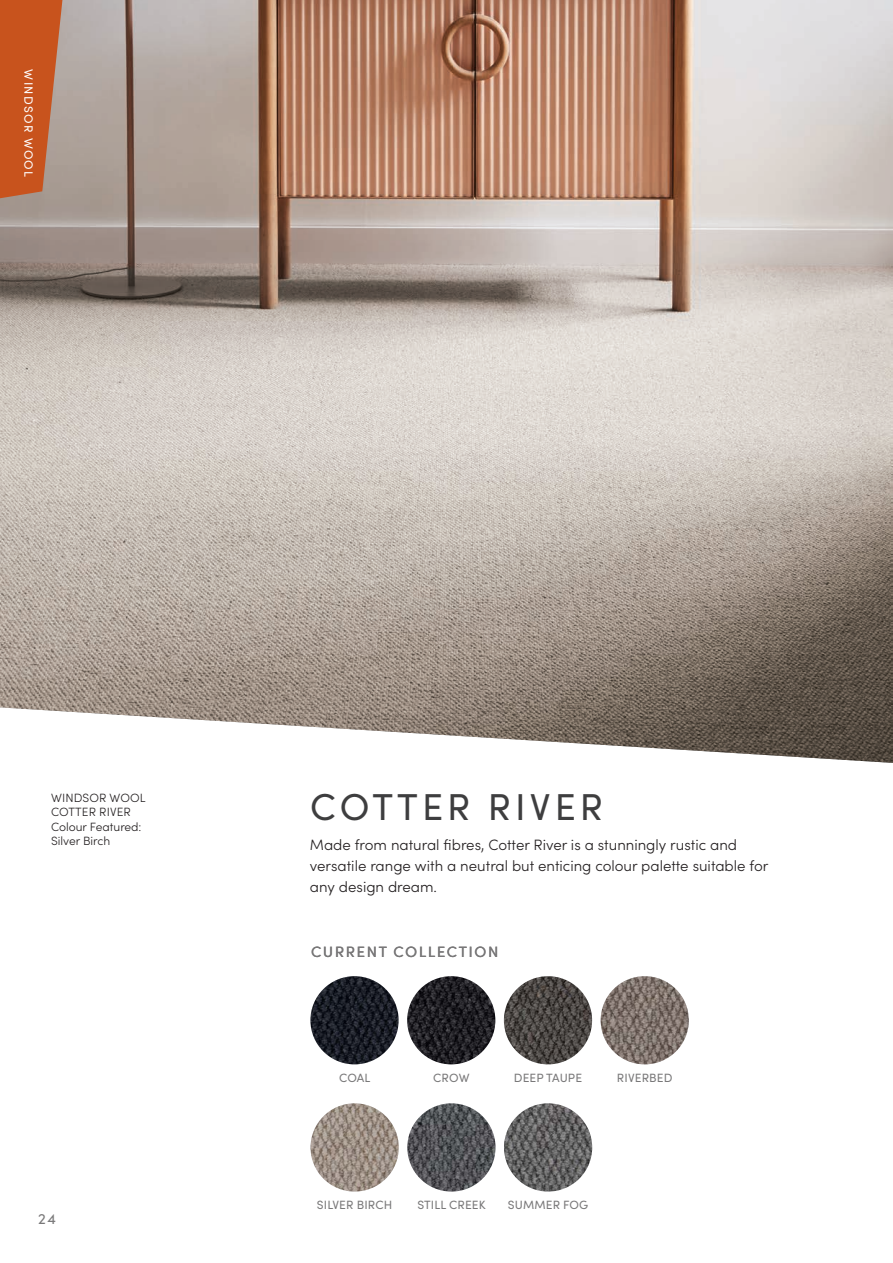
<style>
.page{position:relative;width:893px;height:1263px;background:#fff}
.page>*{position:absolute;margin:0;border:0;box-sizing:border-box;transform-origin:0 0}
.Product_Name{font:37.5px "Sofia Pro";letter-spacing:.11em;color:#3e3e3f}
.t1{font:300 15px/21px "Sofia Pro";color:#231f20}
.Sub_Header{font:15px "Sofia Pro";letter-spacing:.11em;color:#797879}
.Colour_name{font:12px "Sofia Pro";letter-spacing:.01em;color:#797879}
.t2{font:300 12px/14.4px "Sofia Pro";color:#231f20}
.t3{font:12px "Sofia Pro";letter-spacing:.11em;color:#fff}
</style>
<div class="page">
<img style="left:504px;top:1103px;width:88px;height:88px;border-radius:44px">
<img style="left:310px;top:976px;width:89px;height:88px;border-radius:44px">
<img style="left:407px;top:976px;width:88px;height:88px;border-radius:44px">
<img style="left:504px;top:976px;width:88px;height:88px;border-radius:44px">
<img style="left:601px;top:976px;width:88px;height:88px;border-radius:44px">
<img style="left:311px;top:1103px;width:88px;height:88px;border-radius:44px">
<img style="left:407px;top:1103px;width:88px;height:88px;border-radius:44px">
<img style="left:0;top:0;width:893px;height:763px">
<svg style="left:0;top:0;width:64px;height:200px;background:#c26236"></svg>
<p class="t3" style="left:37px;top:69px;width:109px;rotate:90deg">WINDSOR WOOL</p>
<p class="t2" style="left:51px;top:790px;width:96px">WINDSOR WOOL<br>COTTER RIVER</p>
<p class="t2" style="left:51px;top:819px;width:92px">Colour Featured:<br>Silver Birch</p>
<p class="Sub_Header" style="left:38px;top:1208px;width:19px">24</p>
<p class="Product_Name" style="left:310px;top:780px;width:295px">COTTER RIVER</p>
<p class="t1" style="left:310px;top:833px;width:460px">Made from natural fibres, Cotter River is a stunningly rustic and versatile range with a neutral but enticing colour palette suitable for any design dream.</p>
<p class="Sub_Header" style="left:311px;top:941px;width:189px">CURRENT COLLECTION</p>
<p class="Colour_name" style="left:339px;top:1069px;width:33px">COAL</p>
<p class="Colour_name" style="left:433px;top:1069px;width:38px">CROW</p>
<p class="Colour_name" style="left:514px;top:1069px;width:70px">DEEP TAUPE</p>
<p class="Colour_name" style="left:617px;top:1069px;width:57px">RIVERBED</p>
<p class="Colour_name" style="left:317px;top:1196px;width:77px">SILVER BIRCH</p>
<p class="Colour_name" style="left:417px;top:1196px;width:70px">STILL CREEK</p>
<p class="Colour_name" style="left:508px;top:1196px;width:82px">SUMMER FOG</p>
</div>
